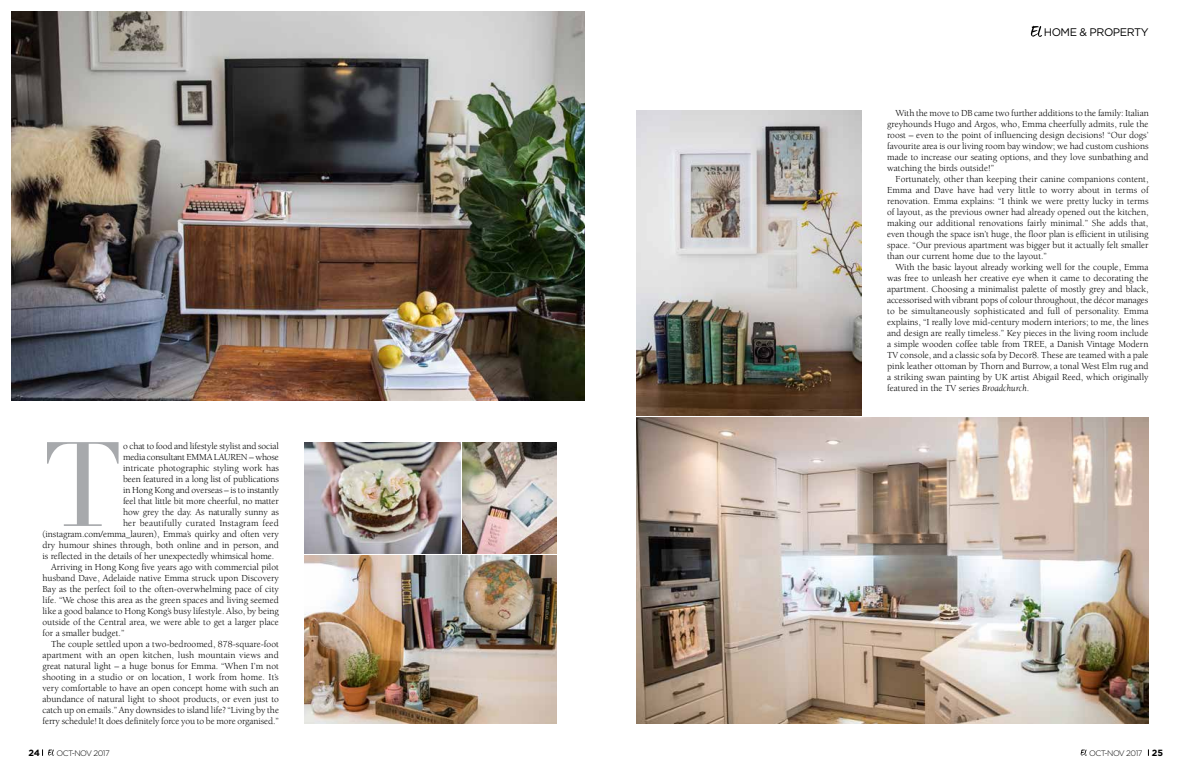
<style>
.page{position:relative;width:1191px;height:780px;background:#fff}
.page>*{position:absolute;margin:0;border:0;box-sizing:border-box;transform-origin:0 0}
.t1{font:117.6px "Didot";color:#a7a9ac}
.t2{font:11px "Gotham";letter-spacing:-.04em;color:#000}
.t3{font:9.5px/11px "Berkeley Std";color:#000;text-align:justify}
.t4{font:9.5px "Berkeley Std";letter-spacing:-.02em;color:#000}
.t5{font:700 9px "Gotham";color:#000}
.t6{font:300 8px "Gotham";letter-spacing:-.075em;color:#000}
.s1{font-style:italic}
.s2{font-weight:700;font-size:9px}
</style>
<div class="page">
<svg style="left:1031px;top:26px;width:11px;height:11px"></svg>
<svg style="left:42px;top:749px;width:12px;height:6px"></svg>
<svg style="left:1080px;top:749px;width:7px;height:6px"></svg>
<img style="left:304px;top:555px;width:252px;height:168px">
<img style="left:636px;top:418px;width:512px;height:305px">
<img style="left:636px;top:110px;width:225px;height:306px">
<img style="left:11px;top:11px;width:573px;height:389px">
<img style="left:304px;top:442px;width:157px;height:111px">
<img style="left:463px;top:442px;width:93px;height:111px">
<p class="t2" style="left:1043px;top:25px;width:106px">HOME &amp; PROPERTY</p>
<h1 class="t1" style="left:43px;top:414px;width:82px">T</h1>
<p class="t3" style="left:123px;top:440px;width:157px">o chat to food and lifestyle stylist and social</p>
<p class="t4" style="left:123px;top:452px;width:157px">media consultant EMMA LAUREN – whose</p>
<p class="t3" style="left:123px;top:462px;width:157px">intricate photographic styling work has</p>
<p class="t3" style="left:123px;top:473px;width:157px">been featured in a long list of publications</p>
<p class="t3" style="left:123px;top:484px;width:157px">in Hong Kong and overseas – is to instantly</p>
<p class="t3" style="left:123px;top:495px;width:157px">feel that little bit more cheerful, no matter</p>
<p class="t3" style="left:123px;top:506px;width:157px">how grey the day. As naturally sunny as</p>
<p class="t3" style="left:123px;top:517px;width:157px">her beautifully curated Instagram feed</p>
<p class="t3" style="left:43px;top:528px;width:238px">(instagram.com/emma_lauren), Emma’s quirky and often very</p>
<p class="t3" style="left:43px;top:539px;width:238px">dry humour shines through, both online and in person, and</p>
<p class="t3" style="left:43px;top:550px;width:233px">is reflected in the details of her unexpectedly whimsical home.</p>
<p class="t3" style="left:51px;top:561px;width:229px">Arriving in Hong Kong five years ago with commercial pilot</p>
<p class="t3" style="left:43px;top:572px;width:238px">husband Dave, Adelaide native Emma struck upon Discovery</p>
<p class="t3" style="left:43px;top:583px;width:238px">Bay as the perfect foil to the often-overwhelming pace of city</p>
<p class="t3" style="left:43px;top:594px;width:238px">life. “We chose this area as the green spaces and living seemed</p>
<p class="t3" style="left:43px;top:605px;width:238px">like a good balance to Hong Kong’s busy lifestyle. Also, by being</p>
<p class="t3" style="left:43px;top:616px;width:238px">outside of the Central area, we were able to get a larger place</p>
<p class="t3" style="left:43px;top:627px;width:83px">for a smaller budget.”</p>
<p class="t3" style="left:51px;top:638px;width:229px">The couple settled upon a two-bedroomed, 878-square-foot</p>
<p class="t3" style="left:43px;top:649px;width:238px">apartment with an open kitchen, lush mountain views and</p>
<p class="t3" style="left:43px;top:660px;width:238px">great natural light – a huge bonus for Emma. “When I’m not</p>
<p class="t3" style="left:43px;top:671px;width:238px">shooting in a studio or on location, I work from home. It’s</p>
<p class="t3" style="left:43px;top:682px;width:238px">very comfortable to have an open concept home with such an</p>
<p class="t3" style="left:43px;top:693px;width:238px">abundance of natural light to shoot products, or even just to</p>
<p class="t3" style="left:43px;top:704px;width:238px">catch up on emails.” Any downsides to island life? “Living by the</p>
<p class="t3" style="left:43px;top:715px;width:238px">ferry schedule! It does definitely force you to be more organised.”</p>
<p class="t3" style="left:887px;top:108px;width:263px;text-indent:9px">With the move to DB came two further additions to the family: Italian greyhounds Hugo and Argos, who, Emma cheerfully admits, rule the roost – even to the point of influencing design decisions! “Our dogs’ favourite area is our living room bay window; we had custom cushions made to increase our seating options, and they love sunbathing and watching the birds outside!”</p>
<p class="t3" style="left:887px;top:174px;width:263px;text-indent:9px">Fortunately, other than keeping their canine companions content, Emma and Dave have had very little to worry about in terms of renovation. Emma explains: “I think we were pretty lucky in terms of layout, as the previous owner had already opened out the kitchen, making our additional renovations fairly minimal.” She adds that, even though the space isn’t huge, the floor plan is efficient in utilising space. “Our previous apartment was bigger but it actually felt smaller than our current home due to the layout.”</p>
<p class="t3" style="left:887px;top:262px;width:263px;text-indent:9px">With the basic layout already working well for the couple, Emma was free to unleash her creative eye when it came to decorating the apartment. Choosing a minimalist palette of mostly grey and black, accessorised with vibrant pops of colour throughout, the décor manages to be simultaneously sophisticated and full of personality. Emma explains, “I really love mid-century modern interiors; to me, the lines and design are really timeless.” Key pieces in the living room include a simple wooden coffee table from TREE, a Danish Vintage Modern TV console, and a classic sofa by Decor8. These are teamed with a pale pink leather ottoman by Thorn and Burrow, a tonal West Elm rug and a striking swan painting by UK artist Abigail Reed, which originally featured in the TV series <span class="s1">Broadchurch</span>.</p>
<p class="t5" style="left:28px;top:747px;width:13px">24</p>
<p class="t6" style="left:56px;top:747px;width:55px">OCT-NOV 2017</p>
<p class="t6" style="left:1089px;top:747px;width:75px">OCT-NOV 2017 <span class="s2">25</span></p>
</div>
